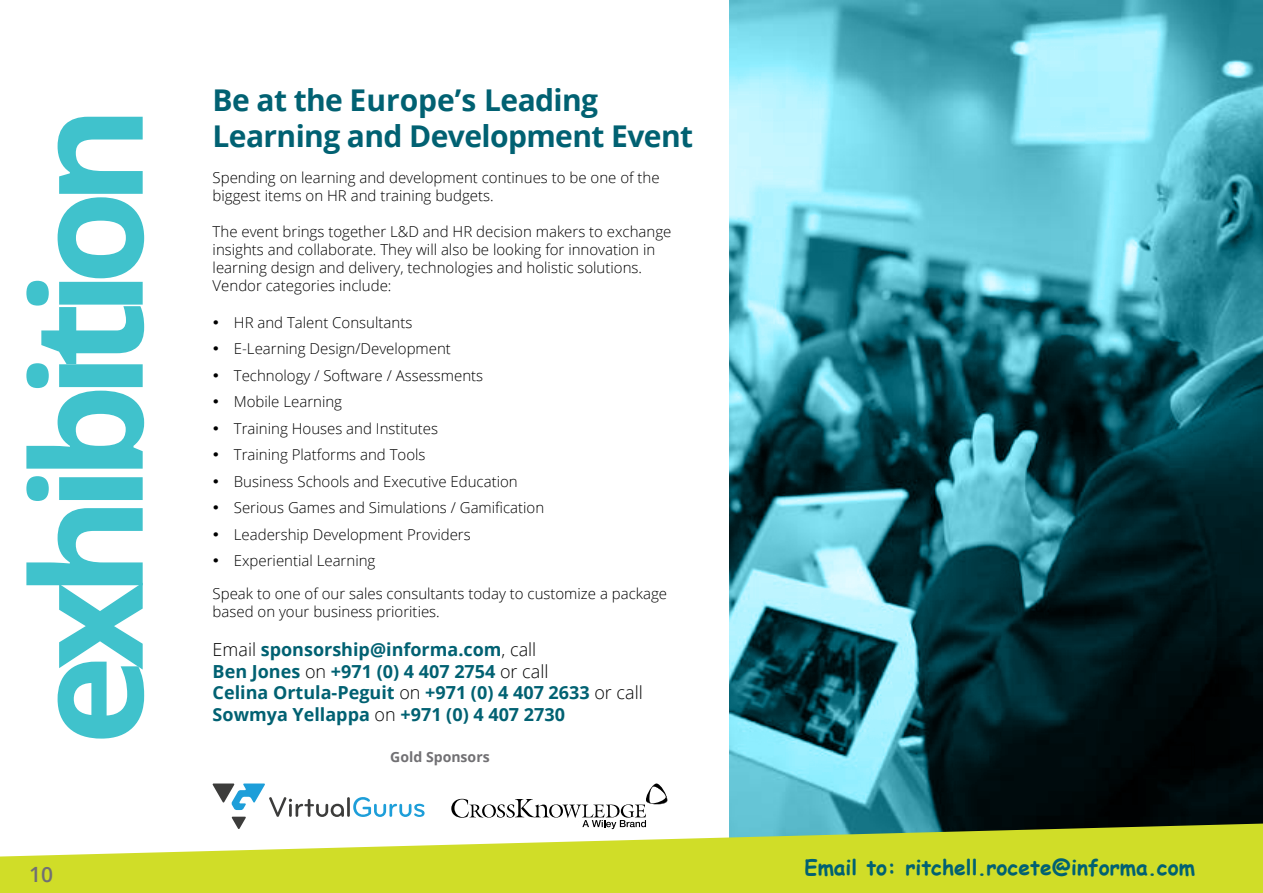
<style>
.page{position:relative;width:1263px;height:893px;background:#fff}
.page>*{position:absolute;margin:0;border:0;box-sizing:border-box;transform-origin:0 0}
.t1{font:700 153px "Open Sans";letter-spacing:-.1em;color:#40c2cc}
.t2{font:700 30px/36px "Open Sans";letter-spacing:-.02em;color:#016172}
.t3{font:700 21px "Comic Sans MS";color:#016172}
.t4{font:600 21px "Open Sans";color:#717073}
.t5{font:700 18px/21.6px "Open Sans";color:#016172}
.t6{font:300 15px/18px "Open Sans";color:#000}
.t7{font:700 14.1px "Open Sans";color:#717073}
.s1{font-weight:300;color:#000}
</style>
<div class="page">
<img style="left:729px;top:0;width:534px;height:824px">
<svg style="left:0;top:824px;width:1263px;height:69px;fill:#d0dd28"></svg>
<svg style="left:213px;top:783px;width:131px;height:46px"></svg>
<hr style="left:347px;top:797px;width:3px;height:20px;background:#3c3c3b">
<svg style="left:353px;top:797px;width:72px;height:20px"></svg>
<svg style="left:451px;top:783px;width:216px;height:46px"></svg>
<h1 class="t1" style="left:-21px;top:745px;width:642px;rotate:-90deg">exhibition</h1>
<h3 class="t4" style="left:29px;top:860px;width:25px">10</h3>
<h2 class="t2" style="left:213px;top:82px;width:482px">Be at the Europe’s Leading<br>Learning and Development Event</h2>
<p class="t6" style="left:213px;top:169px;width:448px">Spending on learning and development continues to be one of the biggest items on HR and training budgets.</p>
<p class="t6" style="left:213px;top:223px;width:460px">The event brings together L&amp;D and HR decision makers to exchange insights and collaborate. They will also be looking for innovation in learning design and delivery, technologies and holistic solutions.<br>Vendor categories include:</p>
<p class="t6" style="left:213px;top:313px;width:201px">• HR and Talent Consultants</p>
<p class="t6" style="left:213px;top:339px;width:240px">• E-Learning Design/Development</p>
<p class="t6" style="left:213px;top:366px;width:272px">• Technology / Software / Assessments</p>
<p class="t6" style="left:213px;top:392px;width:131px">• Mobile Learning</p>
<p class="t6" style="left:213px;top:419px;width:227px">• Training Houses and Institutes</p>
<p class="t6" style="left:213px;top:445px;width:214px">• Training Platforms and Tools</p>
<p class="t6" style="left:213px;top:472px;width:307px">• Business Schools and Executive Education</p>
<p class="t6" style="left:213px;top:498px;width:333px">• Serious Games and Simulations / Gamification</p>
<p class="t6" style="left:213px;top:525px;width:260px">• Leadership Development Providers</p>
<p class="t6" style="left:213px;top:544px;width:456px;line-height:32.5px">• Experiential Learning<br>Speak to one of our sales consultants today to customize a package</p>
<p class="t6" style="left:213px;top:602px;width:229px">based on your business priorities.</p>
<p class="t5" style="left:213px;top:638px;width:432px"><span class="s1">Email</span> sponsorship@informa.com<span class="s1">, call<br></span>Ben Jones <span class="s1">on</span> +971 (0) 4 407 2754 <span class="s1">or call<br></span>Celina Ortula-Peguit <span class="s1">on</span> +971 (0) 4 407 2633 <span class="s1">or call</span></p>
<p class="t5" style="left:213px;top:703px;width:354px">Sowmya Yellappa <span class="s1">on</span> +971 (0) 4 407 2730</p>
<p class="t7" style="left:390px;top:747px;width:101px">Gold Sponsors</p>
<h3 class="t3" style="left:804px;top:852px;width:392px">Email to: ritchell.rocete@informa.com</h3>
</div>
